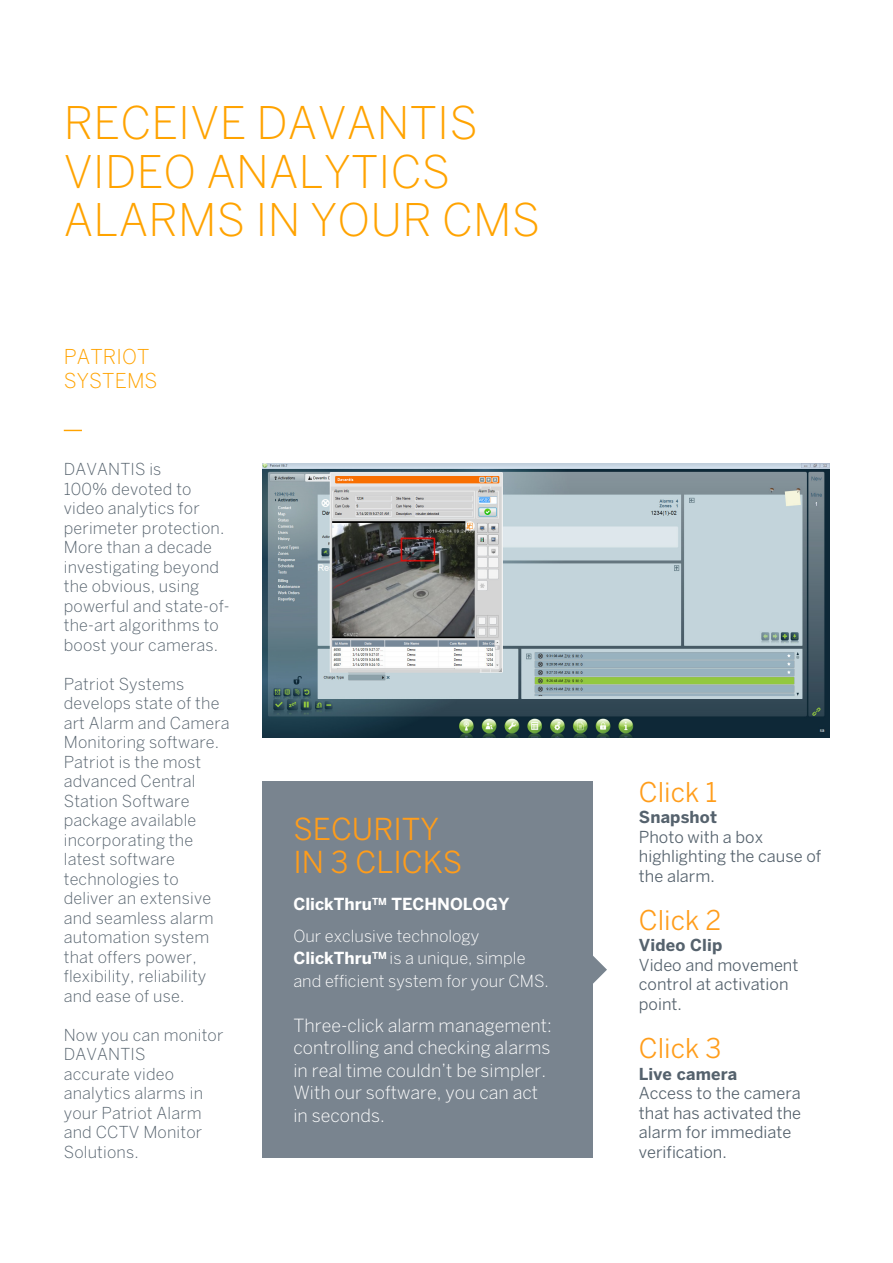
<style>
.page{position:relative;width:893px;height:1263px;background:#fff}
.page>*{position:absolute;margin:0;border:0;box-sizing:border-box;transform-origin:0 0}
.t1{font:300 44.55px/48.6px "Benton Sans";letter-spacing:.005em;color:#ffa300}
.t2{font:30px/33px "Benton Sans";color:#ff9d1b}
.t3{font:27px "Benton Sans";color:#ff9d1b}
.t4{font:300 20.25px/24px "Benton Sans";letter-spacing:.005em;color:#ffa300}
.t5{font:300 18px/22.5px "Benton Sans";color:#fff}
.t6{font:300 16.5px/22.5px "Benton Sans";color:#fff}
.t7{font:700 16.5px "Benton Sans";color:#fff}
.t8{font:300 16.35px/19.5px "Benton Sans";letter-spacing:.01em;color:#55626d}
.t9{font:16.35px/19.5px "Benton Sans";color:#55626d}
.t10{font:700 16.35px "Benton Sans";letter-spacing:.01em;color:#55626d}
.s1{font-weight:700}
</style>
<div class="page">
<div style="left:263px;top:782px;width:330px;height:376px;background:#79848f"></div>
<svg style="left:64px;top:430px;width:18px;height:1px"></svg>
<img style="left:263px;top:463px;width:566px;height:275px">
<svg style="left:593px;top:956px;width:14px;height:28px"></svg>
<h1 class="t1" style="left:64px;top:98px;width:416px">Receive DAVANTI S video ana</h1>
<h1 class="t1" style="left:64px;top:147px;width:478px;text-indent:235px">lytics<br>ALARMS in your CMS</h1>
<p class="t4" style="left:64px;top:344px;width:95px">PATRIOT<br>SYSTEMS</p>
<p class="t8" style="left:64px;top:459px;width:168px">DAVANTI S is<br>100% devoted to video analytics for perimeter protection.<br>More than a decade investigating beyond the obvious, using powerful and state-of&shy;the-art algorithms to boost your cameras.</p>
<p class="t8" style="left:64px;top:674px;width:167px">Patriot Systems develops state of the art Alarm and Camera<br>Monitoring software.<br>Patriot is the most advanced Central<br>Station Software package available incorporating the latest software technologies to deliver an extensive and seamless alarm automation system that offers power, flexibility, reliability and ease of use.</p>
<p class="t8" style="left:64px;top:1025px;width:161px">Now you can monitor<br>DAVANTI S<br>accurate video analytics alarms in your Patriot Alarm and CCTV Monitor<br>Solutions.</p>
<h2 class="t2" style="left:293px;top:812px;width:170px">SECURITY<br>IN 3 CLICKS</h2>
<p class="t7" style="left:293px;top:894px;width:218px">ClickThru<sup>TM</sup> TECHNOLOGY</p>
<p class="t6" style="left:293px;top:924px;width:257px">Our exclusive technology<br><span class="s1">ClickThru</span><sup>TM</sup> is a unique, simple and efficient system for your CMS.</p>
<p class="t5" style="left:293px;top:1014px;width:260px">Three-click alarm management: controlling and checking alarms in real time couldn’t be simpler.<br>With our software, you can act in seconds.</p>
<h3 class="t3" style="left:639px;top:776px;width:80px">Click 1</h3>
<p class="t10" style="left:639px;top:807px;width:80px">Snapshot</p>
<p class="t9" style="left:639px;top:827px;width:184px">Photo with a box highlighting the cause of the alarm.</p>
<h3 class="t3" style="left:639px;top:904px;width:84px">Click 2</h3>
<p class="t10" style="left:639px;top:936px;width:85px">Video Clip</p>
<p class="t9" style="left:639px;top:955px;width:161px">Video and movement control at activation point.</p>
<h3 class="t3" style="left:639px;top:1032px;width:84px">Click 3</h3>
<p class="t10" style="left:639px;top:1064px;width:100px">Live camera</p>
<p class="t9" style="left:639px;top:1083px;width:164px">Access to the camera that has activated the alarm for immediate verification.</p>
</div>
